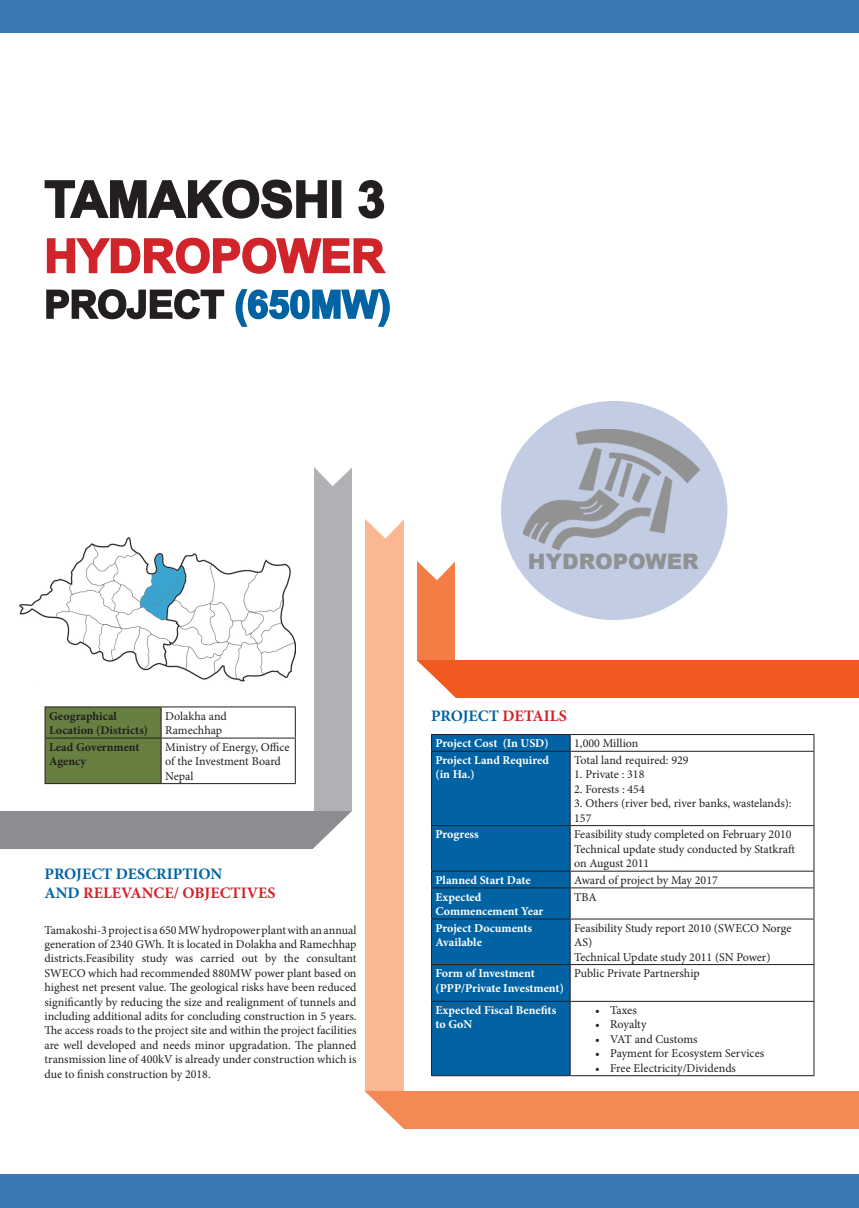
<style>
.page{position:relative;width:859px;height:1208px;background:#fff}
.page>*{position:absolute;margin:0;border:0;box-sizing:border-box;transform-origin:0 0}
.t1{font:700 50px "Arial";color:#231f20}
.t2{font:700 46px "Arial";color:#d1232a}
.t3{font:700 38px "Arial";color:#231f20}
.t4{font:900 21.3px "Arial";color:#8f9194}
.t5{font:700 16px "Minion Pro";color:#0163a3}
.t6{font:700 16px "Minion Pro";color:#d1232a}
.t7{font:12px/14.4px "Minion Pro";color:#231f20}
.t8{font:700 12px/14.4px "Minion Pro";color:#fff}
.t9{font:700 12px/14.4px "Minion Pro";color:#231f20}
.s1{color:#0163a3}
.s2{color:#d1232a}
</style>
<div class="page">
<div style="left:315px;top:467px;width:37px;height:344px;background:#b0b1b5"></div>
<div style="left:0;top:811px;width:352px;height:37px;background:#8b8d90"></div>
<svg style="left:308px;top:810px;width:44px;height:39px"></svg>
<div style="left:0;top:0;width:859px;height:33px;background:#3978b2"></div>
<div style="left:0;top:1174px;width:859px;height:33px;background:#3978b2"></div>
<div style="left:418px;top:547px;width:37px;height:162px;background:#f47d46"></div>
<div style="left:418px;top:660px;width:441px;height:37px;background:#f15921"></div>
<svg style="left:44px;top:179px;width:283px;height:40px"></svg>
<div style="left:332px;top:180px;width:9px;height:38px;border:2px solid #231f20"></div>
<svg style="left:358px;top:180px;width:27px;height:39px"></svg>
<svg style="left:46px;top:237px;width:344px;height:90px"></svg>
<div style="left:365px;top:507px;width:39px;height:585px;background:#fab792"></div>
<svg style="left:314px;top:467px;width:141px;height:114px"></svg>
<div style="left:366px;top:1091px;width:493px;height:37px;background:#f58955"></div>
<svg style="left:365px;top:1091px;width:44px;height:38px"></svg>
<img style="left:19px;top:537px;width:277px;height:145px">
<div style="left:432px;top:735px;width:138px;height:340px;background:#0163a3"></div>
<hr style="left:431px;top:734px;width:139px;height:1px;background:#231f20">
<svg style="left:417px;top:660px;width:47px;height:91px"></svg>
<hr style="left:570px;top:734px;width:244px;height:1px;background:#231f20">
<svg style="left:570px;top:735px;width:1px;height:16px"></svg>
<svg style="left:813px;top:735px;width:1px;height:16px"></svg>
<hr style="left:431px;top:751px;width:139px;height:1px;background:#231f20">
<hr style="left:431px;top:752px;width:1px;height:73px;background:#231f20">
<hr style="left:570px;top:751px;width:244px;height:1px;background:#231f20">
<hr style="left:570px;top:752px;width:1px;height:73px;background:#231f20">
<hr style="left:813px;top:752px;width:1px;height:73px;background:#231f20">
<hr style="left:431px;top:825px;width:139px;height:1px;background:#231f20">
<hr style="left:431px;top:826px;width:1px;height:44px;background:#231f20">
<hr style="left:570px;top:825px;width:244px;height:1px;background:#231f20">
<hr style="left:570px;top:826px;width:1px;height:44px;background:#231f20">
<hr style="left:813px;top:826px;width:1px;height:44px;background:#231f20">
<hr style="left:431px;top:870px;width:139px;height:1px;background:#231f20">
<svg style="left:431px;top:871px;width:1px;height:16px"></svg>
<hr style="left:570px;top:870px;width:244px;height:1px;background:#231f20">
<svg style="left:570px;top:871px;width:1px;height:16px"></svg>
<svg style="left:813px;top:871px;width:1px;height:16px"></svg>
<hr style="left:431px;top:887px;width:139px;height:1px;background:#231f20">
<hr style="left:431px;top:888px;width:1px;height:30px;background:#231f20">
<hr style="left:570px;top:887px;width:244px;height:1px;background:#231f20">
<hr style="left:570px;top:888px;width:1px;height:30px;background:#231f20">
<hr style="left:813px;top:888px;width:1px;height:30px;background:#231f20">
<hr style="left:431px;top:918px;width:139px;height:1px;background:#231f20">
<hr style="left:431px;top:919px;width:1px;height:45px;background:#231f20">
<hr style="left:570px;top:918px;width:244px;height:1px;background:#231f20">
<hr style="left:570px;top:919px;width:1px;height:45px;background:#231f20">
<hr style="left:813px;top:919px;width:1px;height:45px;background:#231f20">
<hr style="left:431px;top:964px;width:139px;height:1px;background:#231f20">
<hr style="left:431px;top:965px;width:1px;height:35px;background:#231f20">
<hr style="left:570px;top:964px;width:244px;height:1px;background:#231f20">
<hr style="left:570px;top:965px;width:1px;height:35px;background:#231f20">
<hr style="left:813px;top:965px;width:1px;height:35px;background:#231f20">
<hr style="left:431px;top:1000px;width:139px;height:1px;background:#231f20">
<hr style="left:431px;top:1001px;width:1px;height:74px;background:#231f20">
<hr style="left:570px;top:1000px;width:244px;height:1px;background:#231f20">
<hr style="left:570px;top:1001px;width:1px;height:74px;background:#231f20">
<hr style="left:813px;top:1001px;width:1px;height:74px;background:#231f20">
<hr style="left:431px;top:1075px;width:139px;height:1px;background:#231f20">
<hr style="left:570px;top:1075px;width:244px;height:1px;background:#231f20">
<div style="left:46px;top:707px;width:115px;height:76px;background:#678041"></div>
<hr style="left:45px;top:706px;width:116px;height:1px;background:#231f20">
<hr style="left:45px;top:707px;width:1px;height:30px;background:#231f20">
<hr style="left:161px;top:706px;width:135px;height:1px;background:#231f20">
<hr style="left:161px;top:707px;width:1px;height:30px;background:#231f20">
<hr style="left:295px;top:707px;width:1px;height:30px;background:#231f20">
<hr style="left:45px;top:737px;width:116px;height:1px;background:#231f20">
<hr style="left:45px;top:738px;width:1px;height:45px;background:#231f20">
<hr style="left:161px;top:737px;width:135px;height:1px;background:#231f20">
<hr style="left:161px;top:738px;width:1px;height:45px;background:#231f20">
<hr style="left:295px;top:738px;width:1px;height:45px;background:#231f20">
<hr style="left:45px;top:783px;width:116px;height:1px;background:#231f20">
<hr style="left:161px;top:783px;width:135px;height:1px;background:#231f20">
<div style="left:501px;top:401px;width:226px;height:219px;background:#c2cde4;border-radius:50%"></div>
<img style="left:523px;top:429px;width:176px;height:122px">
<p class="t1" style="left:45px;top:164px;width:342px">TAMAKOSHI 3</p>
<p class="t2" style="left:45px;top:224px;width:341px">HYDROPOWER</p>
<p class="t3" style="left:45px;top:278px;width:348px">PROJECT <span class="s1">(650MW)</span></p>
<p class="t9" style="left:49px;top:708px;width:69px">Geographical</p>
<p class="t9" style="left:49px;top:723px;width:101px">Location (Districts)</p>
<p class="t7" style="left:165px;top:708px;width:63px">Dolakha and</p>
<p class="t7" style="left:165px;top:723px;width:58px">Ramechhap</p>
<p class="t9" style="left:49px;top:739px;width:92px">Lead Government<br>Agency</p>
<p class="t7" style="left:165px;top:740px;width:126px">Ministry of Energy, Office of the Investment Board<br>Nepal</p>
<p class="t5" style="left:45px;top:862px;width:179px">PROJECT DESCRIPTION</p>
<p class="t6" style="left:45px;top:882px;width:233px"><span class="s1">AND</span> RELEVANCE/ OBJECTIVES</p>
<p class="t7" style="left:45px;top:922px;width:314px;text-align:justify">Tamakoshi-3 project is a 650 MW hydropower plant with an annual generation of 2340 GWh. It is located in Dolakha and Ramechhap districts.Feasibility study was carried out by the consultant SWECO which had recommended 880MW power plant based on highest net present value. The geological risks have been reduced significantly by reducing the size and realignment of tunnels and including additional adits for concluding construction in 5 years.<br>The access roads to the project site and within the project facilities are well developed and needs minor upgradation. The planned transmission line of 400kV is already under construction which is due to finish construction by 2018.</p>
<p class="t4" style="left:528px;top:546px;width:173px">HYDROPOWER</p>
<p class="t5" style="left:431px;top:704px;width:137px">PROJECT <span class="s2">DETAILS</span></p>
<p class="t8" style="left:435px;top:736px;width:115px">Project Cost (In USD)</p>
<p class="t7" style="left:574px;top:736px;width:66px">1,000 Million</p>
<p class="t8" style="left:435px;top:753px;width:115px">Project Land Required</p>
<p class="t8" style="left:435px;top:767px;width:41px">(in Ha.)</p>
<p class="t7" style="left:574px;top:753px;width:116px">Total land required: 929</p>
<p class="t7" style="left:574px;top:767px;width:72px">1. Private : 318</p>
<p class="t7" style="left:574px;top:782px;width:72px">2. Forests : 454</p>
<p class="t7" style="left:574px;top:796px;width:219px">3. Others (river bed, river banks, wastelands):<br>157</p>
<p class="t8" style="left:435px;top:827px;width:45px">Progress</p>
<p class="t7" style="left:574px;top:827px;width:219px">Feasibility study completed on February 2010</p>
<p class="t7" style="left:574px;top:841px;width:222px">Technical update study conducted by Statkraft on August 2011</p>
<p class="t8" style="left:435px;top:872px;width:97px">Planned Start Date</p>
<p class="t7" style="left:574px;top:873px;width:145px">Award of project by May 2017</p>
<p class="t8" style="left:435px;top:889px;width:48px">Expected</p>
<p class="t8" style="left:435px;top:904px;width:109px">Commencement Year</p>
<p class="t7" style="left:574px;top:889px;width:24px">TBA</p>
<p class="t8" style="left:435px;top:920px;width:98px">Project Documents</p>
<p class="t8" style="left:435px;top:935px;width:48px">Available</p>
<p class="t7" style="left:574px;top:920px;width:219px">Feasibility Study report 2010 (SWECO Norge<br>AS)</p>
<p class="t7" style="left:574px;top:949px;width:198px">Technical Update study 2011 (SN Power)</p>
<p class="t8" style="left:435px;top:966px;width:130px">Form of Investment (PPP/Private Investment)</p>
<p class="t7" style="left:574px;top:966px;width:127px">Public Private Partnership</p>
<p class="t8" style="left:435px;top:1003px;width:122px">Expected Fiscal Benefits to GoN</p>
<p class="t7" style="left:595px;top:1003px;width:43px">• Taxes</p>
<p class="t7" style="left:595px;top:1017px;width:53px">• Royalty</p>
<p class="t7" style="left:595px;top:1032px;width:104px">• VAT and Customs</p>
<p class="t7" style="left:595px;top:1046px;width:170px">• Payment for Ecosystem Services</p>
<p class="t7" style="left:595px;top:1060px;width:142px">• Free Electricity/Dividends</p>
</div>
